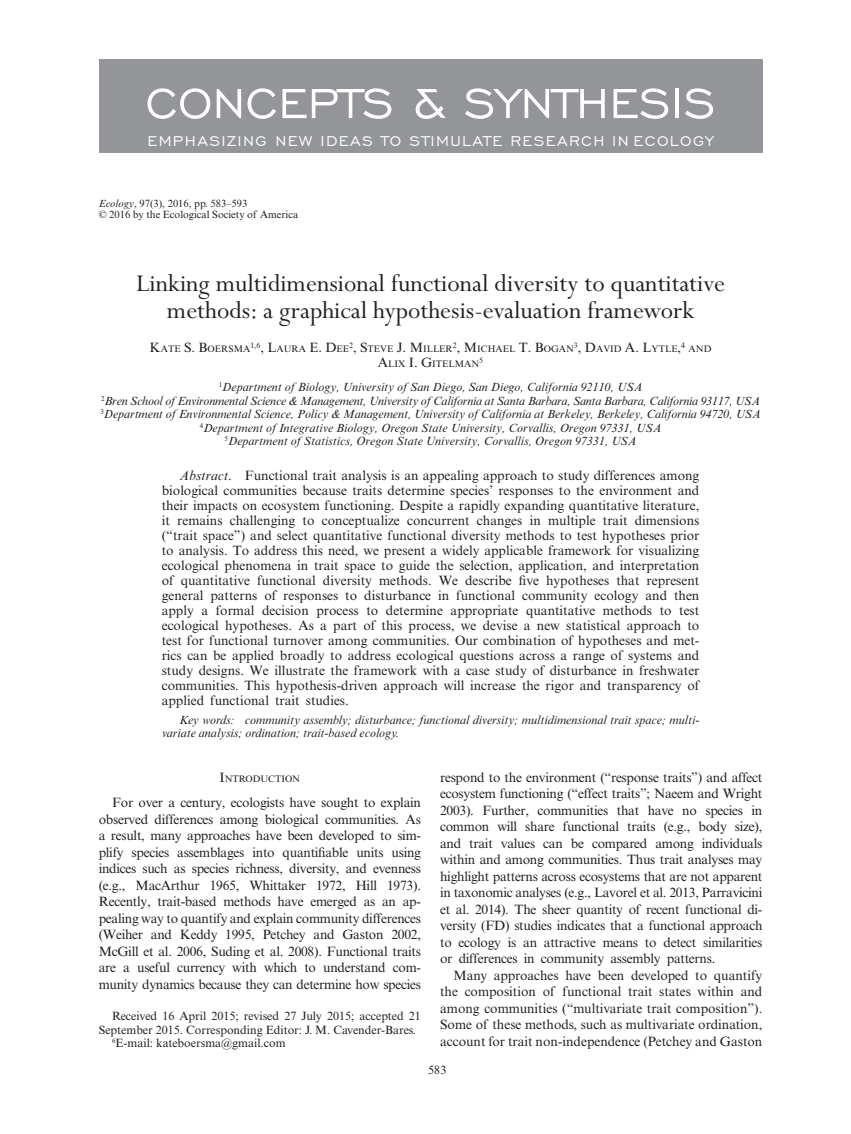
<style>
.page{position:relative;width:851px;height:1134px;background:#fff}
.page>*{position:absolute;margin:0;border:0;box-sizing:border-box;transform-origin:0 0}
.t1{font:54px "Engravers Gothic BT";color:#fff}
.t2{font:27px/27px "Perpetua";color:#231f20;text-align:center}
.t3{font:18px "Engravers Gothic BT";letter-spacing:.075em;color:#fff}
.t4{font:13.5px/16.5px "Times NRMT";letter-spacing:-.02em;color:#231f20;text-align:justify}
.t5{font:italic 12px/13.5px "Times NRMT";color:#231f20;text-align:center}
.t6{font:12px "Times NRMT";color:#231f20}
.t7{font:10.5px/10.5px "Times NRMT";color:#231f20}
.t8{font:9.45px/15px "Times NRMT";color:#231f20;text-align:center}
.t9{font:7.8px "Times NRMT";color:#231f20}
.s1{font-style:italic}
.s2{font-size:13.5px}
</style>
<div class="page">
<div style="left:99px;top:60px;width:663px;height:93px;background:#939598"></div>
<h1 class="t1" style="left:145px;top:73px;width:571px">CONCEPTS &amp; SYNTHESIS</h1>
<h3 class="t3" style="left:147px;top:131px;width:567px">EMPHASIZING NEW IDEAS TO STIMULATE RESEARCH IN ECOLOGY</h3>
<p class="t7" style="left:99px;top:198px;width:201px"><span class="s1">Ecology</span>, 97(3), 2016, pp. 583–593<br>© 2016 by the Ecological Society of America</p>
<h2 class="t2" style="left:136px;top:270px;width:590px">Linking multidimensional functional diversity to quantitative methods: a graphical hypothesis-evaluation framework</h2>
<p class="t8" style="left:150px;top:342px;width:562px"><span class="s2">K</span>ATE <span class="s2">S. B</span>OERSMA<sup>1,6</sup><span class="s2">, L</span>AURA <span class="s2">E. D</span>EE<sup>2</sup><span class="s2">, S</span>TEVE <span class="s2">J. M</span>ILLER<sup>2</sup><span class="s2">, M</span>ICHAEL <span class="s2">T. B</span>OGAN<sup>3</sup><span class="s2">, D</span>AVID <span class="s2">A. L</span>YTLE<span class="s2">,</span><sup>4</sup> AND<br><span class="s2">A</span>LIX <span class="s2">I. G</span>ITELMAN</p>
<p class="t9" style="left:479px;top:356px;width:5px">5</p>
<p class="t5" style="left:100px;top:380px;width:661px"><sup>1</sup>Department of Biology, University of San Diego, San Diego, California 92110, USA<br><sup>2</sup>Bren School of Environmental Science &amp; Management, University of California at Santa Barbara, Santa Barbara, California 93117, USA <sup>3</sup>Department of Environmental Science, Policy &amp; Management, University of California at Berkeley, Berkeley, California 94720, USA <sup>4</sup>Department of Integrative Biology, Oregon State University, Corvallis, Oregon 97331, USA<br><sup>5</sup>Department of Statistics, Oregon State University, Corvallis, Oregon 97331, USA</p>
<p class="t4" style="left:162px;top:468px;width:539px;line-height:15px;text-indent:18px"><span class="s1">Abstract</span>. Functional trait analysis is an appealing approach to study differences among biological communities because traits determine species’ responses to the environment and their impacts on ecosystem functioning. Despite a rapidly expanding quantitative literature, it remains challenging to conceptualize concurrent changes in multiple trait dimensions (“trait space”) and select quantitative functional diversity methods to test hypotheses prior to analysis. To address this need, we present a widely applicable framework for visualizing ecological phenomena in trait space to guide the selection, application, and interpretation of quantitative functional diversity methods. We describe five hypotheses that represent general patterns of responses to disturbance in functional community ecology and then apply a formal decision process to determine appropriate quantitative methods to test ecological hypotheses. As a part of this process, we devise a new statistical approach to test for functional turnover among communities. Our combination of hypotheses and met&shy;rics can be applied broadly to address ecological questions across a range of systems and study designs. We illustrate the framework with a case study of disturbance in freshwater communities. This hypothesis-driven approach will increase the rigor and transparency of applied functional trait studies.</p>
<p class="t5" style="left:162px;top:713px;width:539px;text-align:left;text-indent:18px">Key words: community assembly; disturbance; functional diversity; multidimensional trait space; multi&shy;variate analysis; ordination; trait-based ecology.</p>
<p class="t8" style="left:219px;top:771px;width:82px"><span class="s2">I</span>NTRODUCTION</p>
<p class="t4" style="left:99px;top:794px;width:324px;text-indent:13px">For over a century, ecologists have sought to explain observed differences among biological communities. As a result, many approaches have been developed to sim&shy;plify species assemblages into quantifiable units using indices such as species richness, diversity, and evenness (e.g., MacArthur 1965, Whittaker 1972, Hill 1973).<br>Recently, trait-based methods have emerged as an ap&shy;pealing way to quantify and explain community differences (Weiher and Keddy 1995, Petchey and Gaston 2002, McGill et al. 2006, Suding et al. 2008). Functional traits are a useful currency with which to understand com&shy;munity dynamics because they can determine how species</p>
<p class="t4" style="left:440px;top:769px;width:324px">respond to the environment (“response traits”) and affect ecosystem functioning (“effect traits”; Naeem and Wright 2003). Further, communities that have no species in common will share functional traits (e.g., body size), and trait values can be compared among individuals within and among communities. Thus trait analyses may highlight patterns across ecosystems that are not apparent in taxonomic analyses (e.g., Lavorel et al. 2013, Parravicini et al. 2014). The sheer quantity of recent functional di&shy;versity (FD) studies indicates that a functional approach to ecology is an attractive means to detect similarities or differences in community assembly patterns.</p>
<p class="t4" style="left:440px;top:967px;width:324px;text-indent:13px">Many approaches have been developed to quantify the composition of functional trait states within and among communities (“multivariate trait composition”).<br>Some of these methods, such as multivariate ordination, account for trait non-independence (Petchey and Gaston</p>
<p class="t6" style="left:112px;top:1009px;width:310px">Received 16 April 2015; revised 27 July 2015; accepted 21</p>
<p class="t6" style="left:99px;top:1023px;width:319px">September 2015. Corresponding Editor: J. M. Cavender-Bares.</p>
<p class="t6" style="left:112px;top:1036px;width:175px"><sup>6</sup>E-mail: kateboersma@gmail.com</p>
<p class="t6" style="left:428px;top:1063px;width:20px">583</p>
</div>
